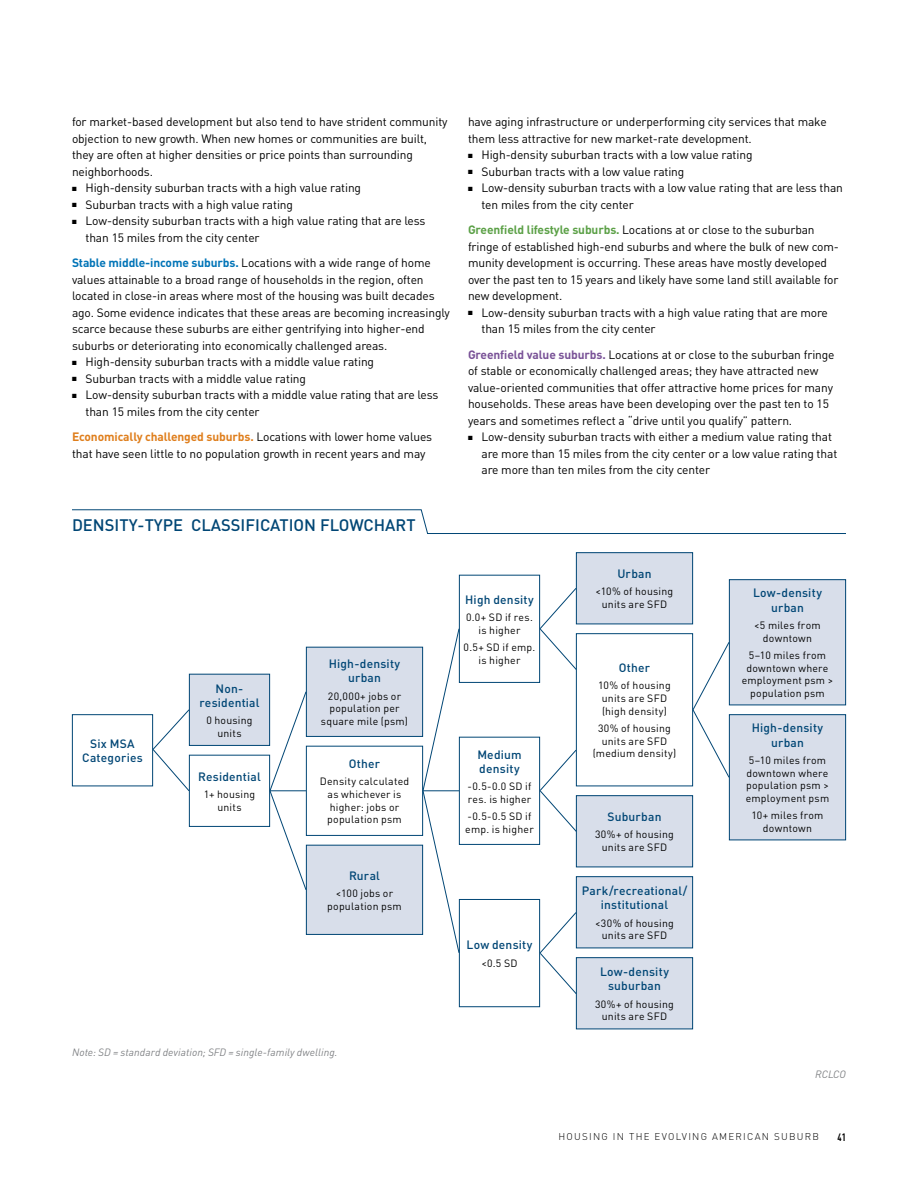
<style>
.page{position:relative;width:918px;height:1188px;background:#fff}
.page>*{position:absolute;margin:0;border:0;box-sizing:border-box;transform-origin:0 0}
.t1{font:500 16.5px "DIN";color:#004675}
.t2{font:12px/16.5px "DIN";letter-spacing:-.01em;color:#000}
.t3{font:500 12px/14.2px "DIN";letter-spacing:.015em;color:#004675;text-align:center}
.t4{font:10.5px/12.8px "DIN";letter-spacing:.02em;color:#000;text-align:center}
.t5{font:italic 10.5px "DIN";letter-spacing:.005em;color:#808285}
.t6{font:700 condensed 10.5px "DIN Offc";color:#000}
.t7{font:300 9.75px "DIN";letter-spacing:.13em;color:#000}
.s1{font-weight:700;color:#0074b7}
.s2{font-weight:700;color:#df7e1c}
.s3{font-weight:700;color:#5ba046}
.s4{font-weight:700;color:#795297}
</style>
<div class="page">
<svg style="left:72px;top:509px;width:774px;height:25px"></svg>
<div style="left:72px;top:714px;width:81px;height:72px;border:1px solid #004675"></div>
<div style="left:729px;top:715px;width:117px;height:125px;background:#d8deea"></div>
<div style="left:729px;top:714px;width:117px;height:126px;border:1px solid #004675"></div>
<div style="left:729px;top:580px;width:117px;height:125px;background:#d8deea"></div>
<div style="left:729px;top:579px;width:117px;height:126px;border:1px solid #004675"></div>
<div style="left:189px;top:674px;width:81px;height:71px;background:#d8deea"></div>
<div style="left:189px;top:674px;width:81px;height:72px;border:1px solid #004675"></div>
<div style="left:189px;top:755px;width:81px;height:72px;border:1px solid #004675"></div>
<div style="left:306px;top:647px;width:117px;height:89px;background:#d8deea"></div>
<div style="left:306px;top:647px;width:117px;height:90px;border:1px solid #004675"></div>
<div style="left:306px;top:746px;width:117px;height:90px;border:1px solid #004675"></div>
<div style="left:306px;top:845px;width:117px;height:89px;background:#d8deea"></div>
<div style="left:306px;top:845px;width:117px;height:90px;border:1px solid #004675"></div>
<div style="left:459px;top:575px;width:81px;height:108px;border:1px solid #004675"></div>
<div style="left:459px;top:737px;width:81px;height:108px;border:1px solid #004675"></div>
<div style="left:459px;top:899px;width:81px;height:108px;border:1px solid #004675"></div>
<div style="left:576px;top:633px;width:117px;height:153px;border:1px solid #004675"></div>
<div style="left:576px;top:553px;width:117px;height:71px;background:#d8deea"></div>
<div style="left:576px;top:552px;width:117px;height:72px;border:1px solid #004675"></div>
<div style="left:576px;top:796px;width:117px;height:71px;background:#d8deea"></div>
<div style="left:576px;top:795px;width:117px;height:72px;border:1px solid #004675"></div>
<div style="left:576px;top:877px;width:117px;height:71px;background:#d8deea"></div>
<div style="left:576px;top:876px;width:117px;height:72px;border:1px solid #004675"></div>
<div style="left:576px;top:958px;width:117px;height:71px;background:#d8deea"></div>
<div style="left:576px;top:957px;width:117px;height:72px;border:1px solid #004675"></div>
<svg style="left:152px;top:709px;width:38px;height:83px"></svg>
<svg style="left:269px;top:691px;width:38px;height:200px"></svg>
<hr style="left:270px;top:790px;width:36px;height:1px;background:#004675">
<svg style="left:539px;top:587px;width:38px;height:84px"></svg>
<svg style="left:539px;top:911px;width:38px;height:84px"></svg>
<svg style="left:539px;top:749px;width:38px;height:83px"></svg>
<svg style="left:422px;top:628px;width:38px;height:326px"></svg>
<svg style="left:692px;top:641px;width:38px;height:137px"></svg>
<p class="t2" style="left:72px;top:114px;width:377px">for market-based development but also tend to have strident community objection to new growth. When new homes or communities are built, they are often at higher densities or price points than surrounding neighborhoods.</p>
<p class="t2" style="left:72px;top:180px;width:291px">■ High-density suburban tracts with a high value rating</p>
<p class="t2" style="left:72px;top:196px;width:223px">■ Suburban tracts with a high value rating</p>
<p class="t2" style="left:86px;top:213px;width:341px;text-indent:-14px">■ Low-density suburban tracts with a high value rating that are less than 15 miles from the city center</p>
<p class="t2" style="left:72px;top:255px;width:379px"><span class="s1">Stable middle-income suburbs.</span> Locations with a wide range of home values attainable to a broad range of households in the region, often located in close-in areas where most of the housing was built decades ago. Some evidence indicates that these areas are becoming increasingly scarce because these suburbs are either gentrifying into higher-end suburbs or deteriorating into economically challenged areas.</p>
<p class="t2" style="left:72px;top:354px;width:304px">■ High-density suburban tracts with a middle value rating</p>
<p class="t2" style="left:72px;top:370px;width:236px">■ Suburban tracts with a middle value rating</p>
<p class="t2" style="left:86px;top:387px;width:354px;text-indent:-14px">■ Low-density suburban tracts with a middle value rating that are less than 15 miles from the city center</p>
<p class="t2" style="left:72px;top:429px;width:362px"><span class="s2">Economically challenged suburbs.</span> Locations with lower home values that have seen little to no population growth in recent years and may</p>
<p class="t2" style="left:468px;top:114px;width:360px">have aging infrastructure or underperforming city services that make them less attractive for new market-rate development.</p>
<p class="t2" style="left:468px;top:147px;width:286px">■ High-density suburban tracts with a low value rating</p>
<p class="t2" style="left:468px;top:163px;width:218px">■ Suburban tracts with a low value rating</p>
<p class="t2" style="left:482px;top:180px;width:363px;text-indent:-14px">■ Low-density suburban tracts with a low value rating that are less than ten miles from the city center</p>
<p class="t2" style="left:468px;top:222px;width:373px"><span class="s3">Greenfield lifestyle suburbs.</span> Locations at or close to the suburban fringe of established high-end suburbs and where the bulk of new com&shy;munity development is occurring. These areas have mostly developed over the past ten to 15 years and likely have some land still available for new development.</p>
<p class="t2" style="left:482px;top:304px;width:348px;text-indent:-14px">■ Low-density suburban tracts with a high value rating that are more than 15 miles from the city center</p>
<p class="t2" style="left:468px;top:346px;width:368px"><span class="s4">Greenfield value suburbs.</span> Locations at or close to the suburban fringe of stable or economically challenged areas; they have attracted new value-oriented communities that offer attractive home prices for many households. These areas have been developing over the past ten to 15 years and sometimes reflect a “drive until you qualify” pattern.</p>
<p class="t2" style="left:482px;top:429px;width:357px;text-indent:-14px">■ Low-density suburban tracts with either a medium value rating that are more than 15 miles from the city center or a low value rating that are more than ten miles from the city center</p>
<h1 class="t1" style="left:72px;top:514px;width:345px">DENSITY-TYPE CLASSIFICATION FLOWCHART</h1>
<p class="t3" style="left:82px;top:736px;width:62px">Six MSA<br>Categories</p>
<p class="t3" style="left:216px;top:681px;width:29px">Non-</p>
<p class="t3" style="left:199px;top:695px;width:62px">residential</p>
<p class="t4" style="left:206px;top:714px;width:48px">0 housing units</p>
<p class="t3" style="left:198px;top:769px;width:64px">Residential</p>
<p class="t4" style="left:204px;top:788px;width:53px">1+ housing units</p>
<p class="t3" style="left:329px;top:656px;width:73px">High-density urban</p>
<p class="t4" style="left:321px;top:690px;width:89px">20,000+ jobs or population per square mile (psm)</p>
<p class="t3" style="left:349px;top:756px;width:33px">Other</p>
<p class="t4" style="left:320px;top:775px;width:91px">Density calculated as whichever is higher: jobs or population psm</p>
<p class="t3" style="left:349px;top:868px;width:32px">Rural</p>
<p class="t4" style="left:327px;top:887px;width:76px">&lt;100 jobs or population psm</p>
<p class="t5" style="left:72px;top:1046px;width:267px">Note: SD = standard deviation; SFD = single-family dwelling.</p>
<p class="t3" style="left:465px;top:592px;width:70px">High density</p>
<p class="t4" style="left:466px;top:611px;width:68px">0.0+ SD if res. is higher</p>
<p class="t4" style="left:464px;top:641px;width:73px">0.5+ SD if emp. is higher</p>
<p class="t3" style="left:477px;top:747px;width:46px;text-align:left">Medium density</p>
<p class="t4" style="left:468px;top:780px;width:65px;text-align:left">-0.5-0.0 SD if res. is higher</p>
<p class="t4" style="left:465px;top:810px;width:70px;text-align:left">-0.5-0.5 SD if emp. is higher</p>
<p class="t3" style="left:466px;top:937px;width:68px">Low density</p>
<p class="t4" style="left:481px;top:957px;width:38px">&lt;0.5 SD</p>
<p class="t3" style="left:617px;top:566px;width:36px">Urban</p>
<p class="t4" style="left:596px;top:585px;width:79px">&lt;10% of housing units are SFD</p>
<p class="t3" style="left:619px;top:660px;width:33px">Other</p>
<p class="t4" style="left:598px;top:679px;width:74px">10% of housing units are SFD (high density)</p>
<p class="t4" style="left:593px;top:722px;width:85px">30% of housing units are SFD (medium density)</p>
<p class="t3" style="left:607px;top:809px;width:56px">Suburban</p>
<p class="t4" style="left:595px;top:828px;width:80px">30%+ of housing units are SFD</p>
<p class="t3" style="left:582px;top:883px;width:107px">Park/recreational/ institutional</p>
<p class="t4" style="left:595px;top:917px;width:80px">&lt;30% of housing units are SFD</p>
<p class="t3" style="left:600px;top:964px;width:70px">Low-density suburban</p>
<p class="t4" style="left:595px;top:998px;width:80px">30%+ of housing units are SFD</p>
<p class="t3" style="left:753px;top:585px;width:70px">Low-density urban</p>
<p class="t4" style="left:754px;top:619px;width:68px">&lt;5 miles from downtown</p>
<p class="t4" style="left:742px;top:649px;width:93px">5–10 miles from downtown where employment psm &gt;</p>
<p class="t4" style="left:750px;top:687px;width:76px">population psm</p>
<p class="t3" style="left:752px;top:720px;width:73px">High-density urban</p>
<p class="t4" style="left:746px;top:754px;width:85px;text-align:left">5–10 miles from downtown where population psm &gt; employment psm</p>
<p class="t4" style="left:751px;top:809px;width:74px">10+ miles from downtown</p>
<p class="t5" style="left:815px;top:1068px;width:32px">RCLCO</p>
<p class="t7" style="left:559px;top:1131px;width:262px">HOUSING IN THE EVOLVING AMERICAN SUBURB</p>
<p class="t6" style="left:838px;top:1131px;width:10px">41</p>
</div>
